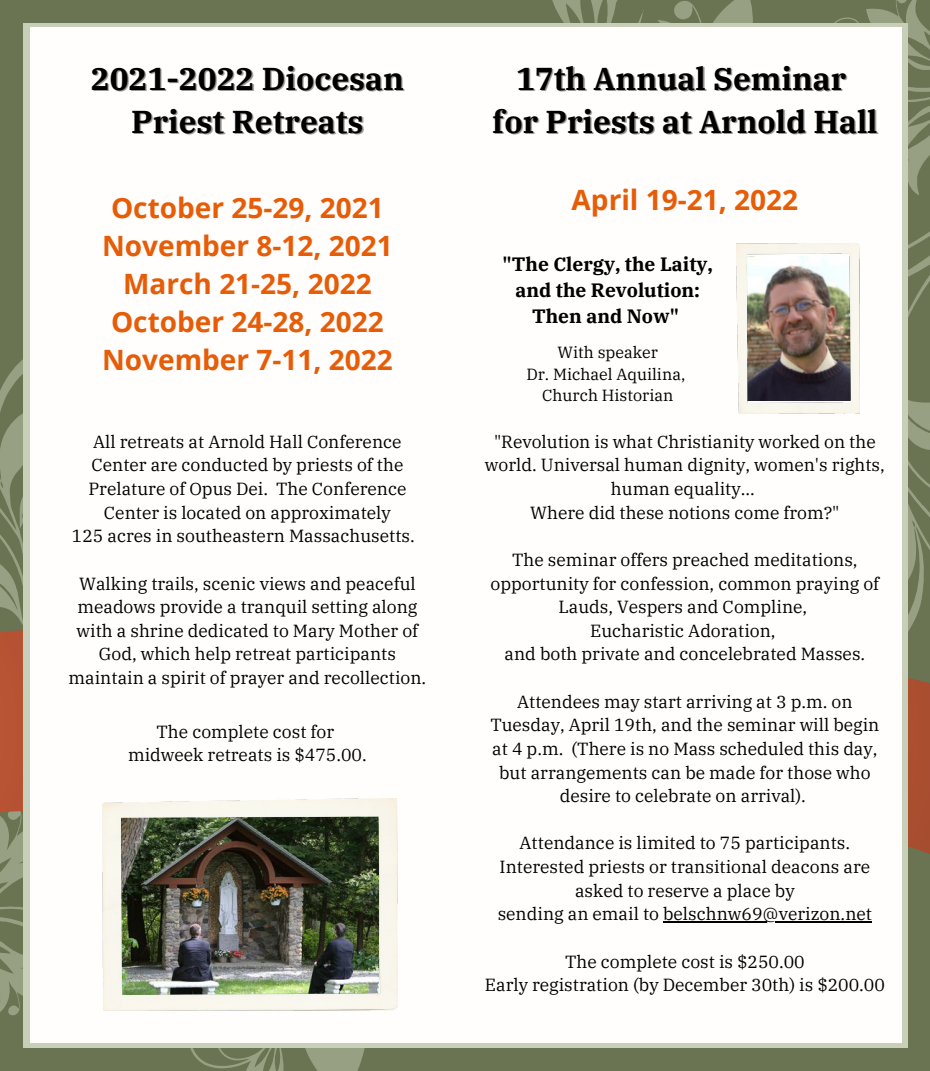
<style>
.page{position:relative;width:930px;height:1071px;background:#fff}
.page>*{position:absolute;margin:0;border:0;box-sizing:border-box;transform-origin:0 0}
.t1{font:700 31.5px "IBM Plex Serif";color:#000}
.t2{font:700 28px "Open Sans";color:#e65c07}
.t3{font:700 19.25px/26.2px "IBM Plex Serif";color:#000;text-align:center}
.t4{font:17.5px/23.6px "IBM Plex Serif";color:#000;text-align:center}
.t5{font:16.1px "IBM Plex Serif";color:#000}
</style>
<div class="page">
<div style="left:0;top:0;width:929px;height:1071px;background:#6a7452"></div>
<svg style="left:552px;top:0;width:377px;height:536px"></svg>
<svg style="left:908px;top:384px;width:21px;height:67px"></svg>
<svg style="left:735px;top:0;width:194px;height:275px"></svg>
<svg style="left:552px;top:9px;width:114px;height:14px"></svg>
<svg style="left:0;top:359px;width:365px;height:712px"></svg>
<svg style="left:20px;top:482px;width:3px;height:47px"></svg>
<svg style="left:0;top:558px;width:23px;height:13px"></svg>
<svg style="left:0;top:928px;width:23px;height:88px"></svg>
<svg style="left:0;top:571px;width:23px;height:357px;fill:#b45434"></svg>
<svg style="left:908px;top:536px;width:21px;height:318px;fill:#a84f30"></svg>
<div style="left:23px;top:23px;width:885px;height:1025px;background:#c8cfb8"></div>
<div style="left:30px;top:27px;width:871px;height:1015px;background:#fffefc"></div>
<img style="left:102px;top:798px;width:295px;height:213px">
<img style="left:736px;top:243px;width:123px;height:171px">
<hr style="left:663px;top:922px;width:208px;height:1px;background:#000">
<p class="t1" style="left:91px;top:57px;width:315px">2021-2022 Diocesan</p>
<p class="t1" style="left:131px;top:101px;width:234px">Priest Retreats</p>
<p class="t2" style="left:111px;top:188px;width:274px">October 25-29, 2021</p>
<p class="t2" style="left:102px;top:226px;width:292px">November 8-12, 2021</p>
<p class="t2" style="left:123px;top:264px;width:250px">March 21-25, 2022</p>
<p class="t2" style="left:111px;top:302px;width:274px">October 24-28, 2022</p>
<p class="t2" style="left:102px;top:340px;width:292px">November 7-11, 2022</p>
<p class="t4" style="left:93px;top:429px;width:310px">All retreats at Arnold Hall Conference</p>
<p class="t4" style="left:91px;top:453px;width:313px">Center are conducted by priests of the</p>
<p class="t4" style="left:88px;top:477px;width:319px">Prelature of Opus Dei. The Conference</p>
<p class="t4" style="left:104px;top:500px;width:288px">Center is located on approximately</p>
<p class="t4" style="left:72px;top:524px;width:344px">125 acres in southeastern Massachusetts.</p>
<p class="t4" style="left:68px;top:571px;width:359px">Walking trails, scenic views and peaceful meadows provide a tranquil setting along with a shrine dedicated to Mary Mother of God, which help retreat participants maintain a spirit of prayer and recollection.</p>
<p class="t4" style="left:156px;top:719px;width:179px">The complete cost for</p>
<p class="t4" style="left:128px;top:743px;width:240px">midweek retreats is $475.00.</p>
<p class="t1" style="left:516px;top:57px;width:332px">17th Annual Seminar</p>
<p class="t1" style="left:492px;top:101px;width:387px">for Priests at Arnold Hall</p>
<p class="t2" style="left:571px;top:180px;width:228px">April 19-21, 2022</p>
<p class="t3" style="left:502px;top:251px;width:212px">"The Clergy, the Laity, and the Revolution:<br>Then and Now"</p>
<p class="t5" style="left:557px;top:341px;width:102px">With speaker</p>
<p class="t5" style="left:526px;top:363px;width:160px">Dr. Michael Aquilina,</p>
<p class="t5" style="left:542px;top:385px;width:133px">Church Historian</p>
<p class="t4" style="left:485px;top:429px;width:401px">"Revolution is what Christianity worked on the world. Universal human dignity, women's rights, human equality...</p>
<p class="t4" style="left:530px;top:500px;width:311px">Where did these notions come from?"</p>
<p class="t4" style="left:490px;top:548px;width:390px">The seminar offers preached meditations, opportunity for confession, common praying of<br>Lauds, Vespers and Compline,</p>
<p class="t4" style="left:590px;top:618px;width:187px">Eucharistic Adoration,</p>
<p class="t4" style="left:504px;top:642px;width:362px">and both private and concelebrated Masses.</p>
<p class="t4" style="left:490px;top:689px;width:390px">Attendees may start arriving at 3 p.m. on Tuesday, April 19th, and the seminar will begin at 4 p.m. (There is no Mass scheduled this day, but arrangements can be made for those who desire to celebrate on arrival).</p>
<p class="t4" style="left:519px;top:831px;width:332px">Attendance is limited to 75 participants.</p>
<p class="t4" style="left:499px;top:855px;width:372px">Interested priests or transitional deacons are asked to reserve a place by</p>
<p class="t4" style="left:497px;top:902px;width:376px">sending an email to belschnw69@verizon.net</p>
<p class="t4" style="left:565px;top:949px;width:241px">The complete cost is $250.00</p>
<p class="t4" style="left:485px;top:973px;width:401px">Early registration (by December 30th) is $200.00</p>
</div>
